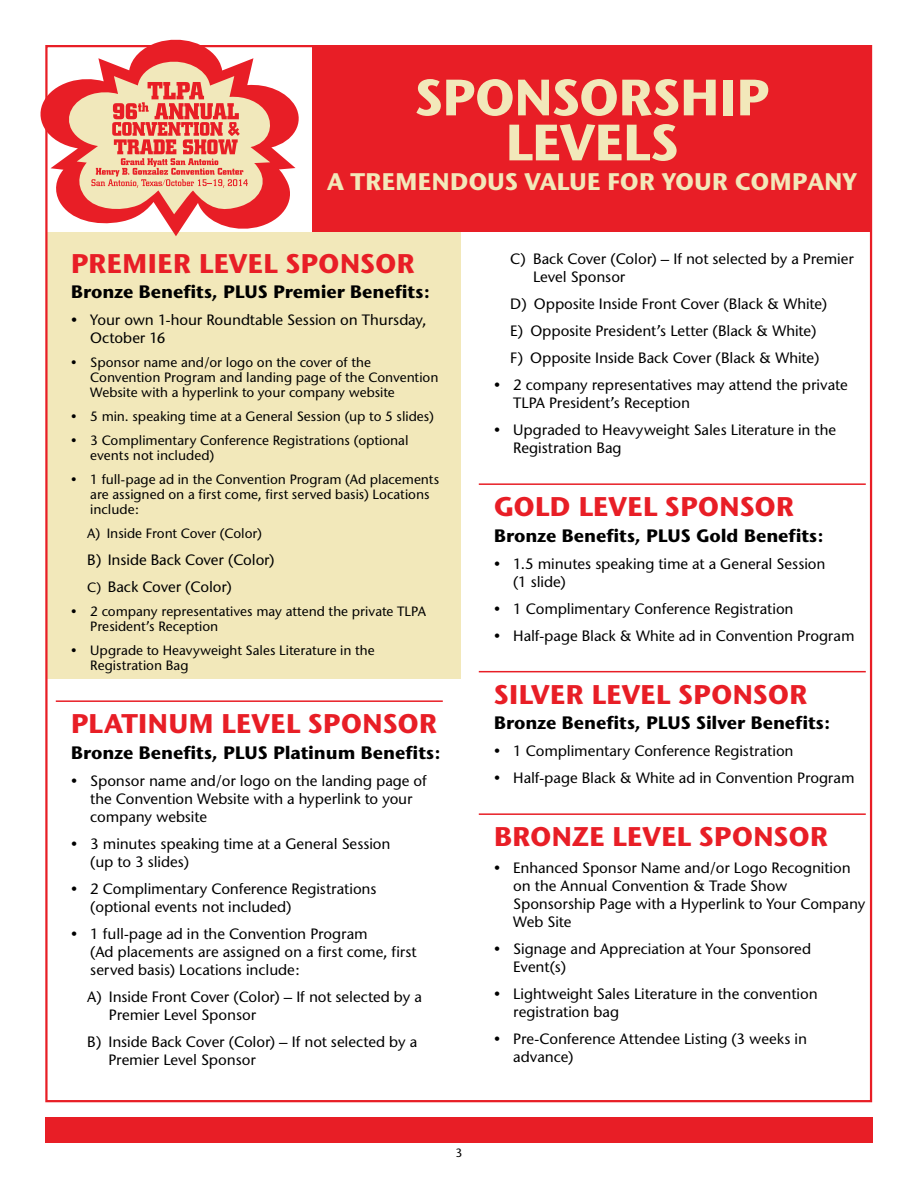
<style>
.page{position:relative;width:918px;height:1188px;background:#fff}
.page>*{position:absolute;margin:0;border:0;box-sizing:border-box;transform-origin:0 0}
._2011_Opportunities{font:700 51px/45px "Bell Stone Sans";letter-spacing:-.025em;color:#f2e8ba;text-align:center}
.Sponsorship_Level_He{font:700 27px "Bell Stone Sans";letter-spacing:-.005em;color:#e81e26}
._2011_Opportunities-2{font:700 24px "Bell Stone Sans";letter-spacing:-.01em;color:#f2e8ba}
.Sponsorship_Level_He-2{font:700 18px "Bell Stone Sans";letter-spacing:-.01em;color:#000}
._2011_Sponsor_type{font:15px/18px "Bell Stone Sans";letter-spacing:-.005em;color:#000}
._2011_Sponsor_type-2{font:13.5px/15px "Bell Stone Sans";color:#000}
._2011_Page_Numbers{font:12px "Bell Stone Sans";color:#000}
.s1{font-size:13.5px}
</style>
<div class="page">
<div style="left:45px;top:1117px;width:828px;height:26px;background:#e81e26"></div>
<div style="left:48px;top:232px;width:413px;height:447px;background:#f2e8ba"></div>
<div style="left:313px;top:45px;width:559px;height:187px;background:#e81e26"></div>
<hr style="left:56px;top:700px;width:387px;height:2px;background:#e81e26">
<hr style="left:479px;top:483px;width:387px;height:2px;background:#e81e26">
<hr style="left:479px;top:671px;width:387px;height:1px;background:#e81e26">
<hr style="left:479px;top:813px;width:387px;height:2px;background:#e81e26">
<svg style="left:40px;top:40px;width:259px;height:196px"></svg>
<svg style="left:64px;top:58px;width:210px;height:156px;background:#ee9581"></svg>
<p class="_2011_Opportunities" style="left:415px;top:74px;width:357px">SPONSORSHIP<br>LEVELS</p>
<p class="_2011_Opportunities-2" style="left:327px;top:167px;width:532px">A TREMENDOUS VALUE FOR YOUR COMPANY</p>
<p class="Sponsorship_Level_He" style="left:71px;top:246px;width:346px">PREMIER LEVEL SPONSOR</p>
<p class="Sponsorship_Level_He-2" style="left:71px;top:281px;width:361px">Bronze Benefits, PLUS Premier Benefits:</p>
<p class="_2011_Sponsor_type" style="left:90px;top:311px;width:338px;text-indent:-20px">• Your own 1-hour Roundtable Session on Thursday,<br>October 16</p>
<p class="_2011_Sponsor_type-2" style="left:90px;top:355px;width:350px;text-indent:-20px">• Sponsor name and/or logo on the cover of the<br>Convention Program and landing page of the Convention<br>Website with a hyperlink to your company website</p>
<p class="_2011_Sponsor_type-2" style="left:71px;top:409px;width:365px">• 5 min. speaking time at a General Session (up to 5 slides)</p>
<p class="_2011_Sponsor_type-2" style="left:90px;top:433px;width:320px;text-indent:-20px">• 3 Complimentary Conference Registrations (optional events not included)</p>
<p class="_2011_Sponsor_type-2" style="left:90px;top:472px;width:351px;text-indent:-20px">• 1 full-page ad in the Convention Program (Ad placements are assigned on a first come, first served basis) Locations include:</p>
<p class="_2011_Sponsor_type-2" style="left:87px;top:526px;width:176px">A) Inside Front Cover (Color)</p>
<p class="_2011_Sponsor_type" style="left:87px;top:551px;width:189px">B) Inside Back Cover (Color)</p>
<p class="_2011_Sponsor_type" style="left:87px;top:578px;width:146px"><span class="s1">C)</span> Back Cover (Color)</p>
<p class="_2011_Sponsor_type-2" style="left:90px;top:604px;width:337px;text-indent:-20px">• 2 company representatives may attend the private TLPA<br>President’s Reception</p>
<p class="_2011_Sponsor_type-2" style="left:90px;top:643px;width:286px;text-indent:-20px">• Upgrade to Heavyweight Sales Literature in the<br>Registration Bag</p>
<p class="Sponsorship_Level_He" style="left:71px;top:707px;width:368px">PLATINUM LEVEL SPONSOR</p>
<p class="Sponsorship_Level_He-2" style="left:71px;top:741px;width:371px">Bronze Benefits, PLUS Platinum Benefits:</p>
<p class="_2011_Sponsor_type" style="left:90px;top:772px;width:338px;text-indent:-20px">• Sponsor name and/or logo on the landing page of the Convention Website with a hyperlink to your company website</p>
<p class="_2011_Sponsor_type" style="left:90px;top:835px;width:302px;text-indent:-20px">• 3 minutes speaking time at a General Session (up to 3 slides)</p>
<p class="_2011_Sponsor_type" style="left:90px;top:880px;width:288px;text-indent:-20px">• 2 Complimentary Conference Registrations (optional events not included)</p>
<p class="_2011_Sponsor_type" style="left:90px;top:925px;width:328px;text-indent:-20px">• 1 full-page ad in the Convention Program<br>(Ad placements are assigned on a first come, first served basis) Locations include:</p>
<p class="_2011_Sponsor_type" style="left:109px;top:988px;width:315px;text-indent:-22px">A) Inside Front Cover (Color) – If not selected by a<br>Premier Level Sponsor</p>
<p class="_2011_Sponsor_type" style="left:109px;top:1033px;width:310px;text-indent:-21px">B) Inside Back Cover (Color) – If not selected by a<br>Premier Level Sponsor</p>
<p class="_2011_Page_Numbers" style="left:456px;top:1146px;width:8px">3</p>
<p class="_2011_Sponsor_type" style="left:533px;top:250px;width:322px;text-indent:-23px">C) Back Cover (Color) – If not selected by a Premier<br>Level Sponsor</p>
<p class="_2011_Sponsor_type" style="left:510px;top:295px;width:318px">D) Opposite Inside Front Cover (Black &amp; White)</p>
<p class="_2011_Sponsor_type" style="left:510px;top:322px;width:308px">E) Opposite President’s Letter (Black &amp; White)</p>
<p class="_2011_Sponsor_type" style="left:510px;top:349px;width:311px">F) Opposite Inside Back Cover (Black &amp; White)</p>
<p class="_2011_Sponsor_type" style="left:513px;top:376px;width:336px;text-indent:-20px">• 2 company representatives may attend the private<br>TLPA President’s Reception</p>
<p class="_2011_Sponsor_type" style="left:513px;top:421px;width:324px;text-indent:-20px">• Upgraded to Heavyweight Sales Literature in the<br>Registration Bag</p>
<p class="Sponsorship_Level_He" style="left:494px;top:490px;width:302px">GOLD LEVEL SPONSOR</p>
<p class="Sponsorship_Level_He-2" style="left:494px;top:524px;width:331px">Bronze Benefits, PLUS Gold Benefits:</p>
<p class="_2011_Sponsor_type" style="left:513px;top:555px;width:314px;text-indent:-20px">• 1.5 minutes speaking time at a General Session (1 slide)</p>
<p class="_2011_Sponsor_type" style="left:494px;top:600px;width:301px">• 1 Complimentary Conference Registration</p>
<p class="_2011_Sponsor_type" style="left:494px;top:627px;width:362px">• Half-page Black &amp; White ad in Convention Program</p>
<p class="Sponsorship_Level_He" style="left:494px;top:677px;width:315px">SILVER LEVEL SPONSOR</p>
<p class="Sponsorship_Level_He-2" style="left:494px;top:712px;width:338px">Bronze Benefits, PLUS Silver Benefits:</p>
<p class="_2011_Sponsor_type" style="left:494px;top:742px;width:301px">• 1 Complimentary Conference Registration</p>
<p class="_2011_Sponsor_type" style="left:494px;top:769px;width:362px">• Half-page Black &amp; White ad in Convention Program</p>
<p class="Sponsorship_Level_He" style="left:494px;top:820px;width:336px">BRONZE LEVEL SPONSOR</p>
<p class="_2011_Sponsor_type" style="left:513px;top:859px;width:354px;text-indent:-20px">• Enhanced Sponsor Name and/or Logo Recognition on the Annual Convention &amp; Trade Show Sponsorship Page with a Hyperlink to Your Company Web Site</p>
<p class="_2011_Sponsor_type" style="left:513px;top:940px;width:299px;text-indent:-20px">• Signage and Appreciation at Your Sponsored<br>Event(s)</p>
<p class="_2011_Sponsor_type" style="left:513px;top:985px;width:306px;text-indent:-20px">• Lightweight Sales Literature in the convention registration bag</p>
<p class="_2011_Sponsor_type" style="left:513px;top:1030px;width:295px;text-indent:-20px">• Pre-Conference Attendee Listing (3 weeks in advance)</p>
</div>
